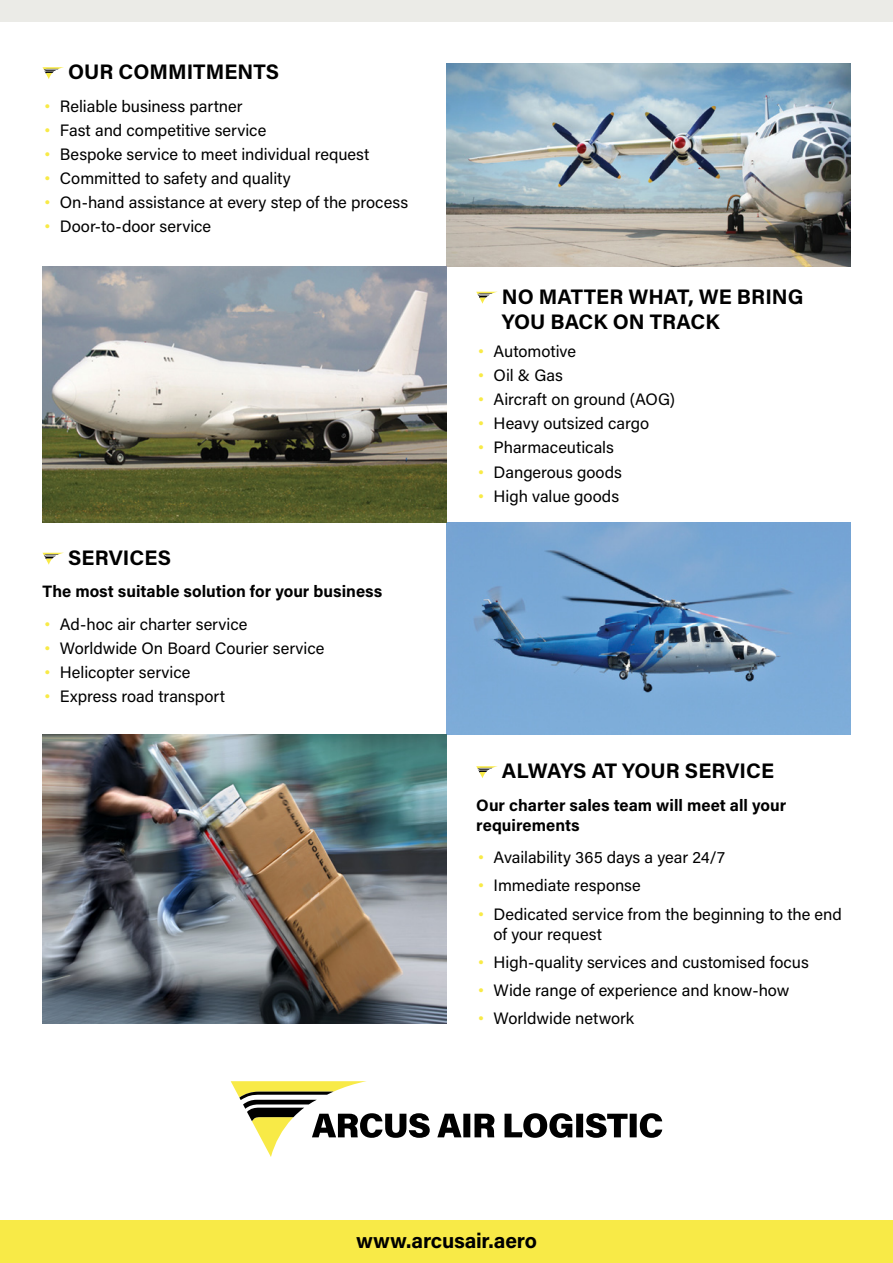
<style>
.page{position:relative;width:893px;height:1263px;background:#fff}
.page>*{position:absolute;margin:0;border:0;box-sizing:border-box;transform-origin:0 0}
.t1{font:700 21px/25.2px "Acumin Pro";color:#000}
.t2{font:16.5px/19.8px "Acumin Pro";color:#000}
.t3{font:700 16.5px/19.8px "Acumin Pro";color:#000}
.s1{font-family:"Arial Condensed Light PL";color:#f8ea47}
</style>
<div class="page">
<div style="left:0;top:0;width:893px;height:21px;background:#ebebe7"></div>
<svg style="left:43px;top:67px;width:21px;height:12px"></svg>
<svg style="left:476px;top:292px;width:20px;height:12px"></svg>
<svg style="left:43px;top:553px;width:20px;height:12px"></svg>
<svg style="left:476px;top:766px;width:22px;height:12px"></svg>
<div style="left:0;top:1220px;width:893px;height:43px;background:#f8ea47"></div>
<svg style="left:231px;top:1081px;width:431px;height:76px"></svg>
<img style="left:446px;top:522px;width:404px;height:213px">
<img style="left:43px;top:735px;width:403px;height:289px">
<img style="left:446px;top:64px;width:404px;height:203px">
<img style="left:43px;top:267px;width:403px;height:255px">
<p class="t1" style="left:68px;top:58px;width:210px">Ou r Commitments</p>
<p class="t2" style="left:43px;top:95px;width:202px"><span class="s1">•</span> Reliable business partner</p>
<p class="t2" style="left:43px;top:119px;width:225px"><span class="s1">•</span> Fast and competitive service</p>
<p class="t2" style="left:43px;top:144px;width:328px"><span class="s1">•</span> Bespoke service to meet individual request</p>
<p class="t2" style="left:43px;top:168px;width:250px"><span class="s1">•</span> Committed to safety and quality</p>
<p class="t2" style="left:43px;top:192px;width:367px"><span class="s1">•</span> On-hand assistance at every step of the process</p>
<p class="t2" style="left:43px;top:216px;width:170px"><span class="s1">•</span> Door-to-door service</p>
<p class="t1" style="left:68px;top:544px;width:102px">Services</p>
<p class="t3" style="left:43px;top:581px;width:341px">The most suitable solution for your business</p>
<p class="t2" style="left:43px;top:613px;width:206px"><span class="s1">•</span> Ad-hoc air charter service</p>
<p class="t2" style="left:43px;top:637px;width:284px"><span class="s1">•</span> Worldwide On Board Courier service</p>
<p class="t2" style="left:43px;top:662px;width:149px"><span class="s1">•</span> Helicopter service</p>
<p class="t2" style="left:43px;top:686px;width:184px"><span class="s1">•</span> Express road transport</p>
<p class="t1" style="left:502px;top:283px;width:300px">N o matter what, we bri ng you bac k on trac k</p>
<p class="t2" style="left:476px;top:341px;width:101px"><span class="s1">•</span> Automotive</p>
<p class="t2" style="left:476px;top:365px;width:88px"><span class="s1">•</span> Oil &amp; Gas</p>
<p class="t2" style="left:476px;top:389px;width:200px"><span class="s1">•</span> Aircraft on ground (AOG)</p>
<p class="t2" style="left:476px;top:413px;width:175px"><span class="s1">•</span> Heavy outsized cargo</p>
<p class="t2" style="left:476px;top:437px;width:139px"><span class="s1">•</span> Pharmaceuticals</p>
<p class="t2" style="left:476px;top:461px;width:147px"><span class="s1">•</span> Dangerous goods</p>
<p class="t2" style="left:476px;top:485px;width:144px"><span class="s1">•</span> High value goods</p>
<p class="t1" style="left:502px;top:757px;width:274px">Always at your servic e</p>
<p class="t3" style="left:476px;top:794px;width:311px">Our charter sales team will meet all your requirements</p>
<p class="t2" style="left:476px;top:847px;width:250px"><span class="s1">•</span> Availability 365 days a year 24/7</p>
<p class="t2" style="left:476px;top:875px;width:166px"><span class="s1">•</span> Immediate response</p>
<p class="t2" style="left:494px;top:903px;width:350px;text-indent:-17px"><span class="s1">•</span> Dedicated service from the beginning to the end of your request</p>
<p class="t2" style="left:476px;top:951px;width:334px"><span class="s1">•</span> High-quality services and customised focus</p>
<p class="t2" style="left:476px;top:980px;width:315px"><span class="s1">•</span> Wide range of experience and know-how</p>
<p class="t2" style="left:476px;top:1008px;width:160px"><span class="s1">•</span> Worldwide network</p>
<p class="t1" style="left:356px;top:1227px;width:182px">www.arcusair.aero</p>
</div>
